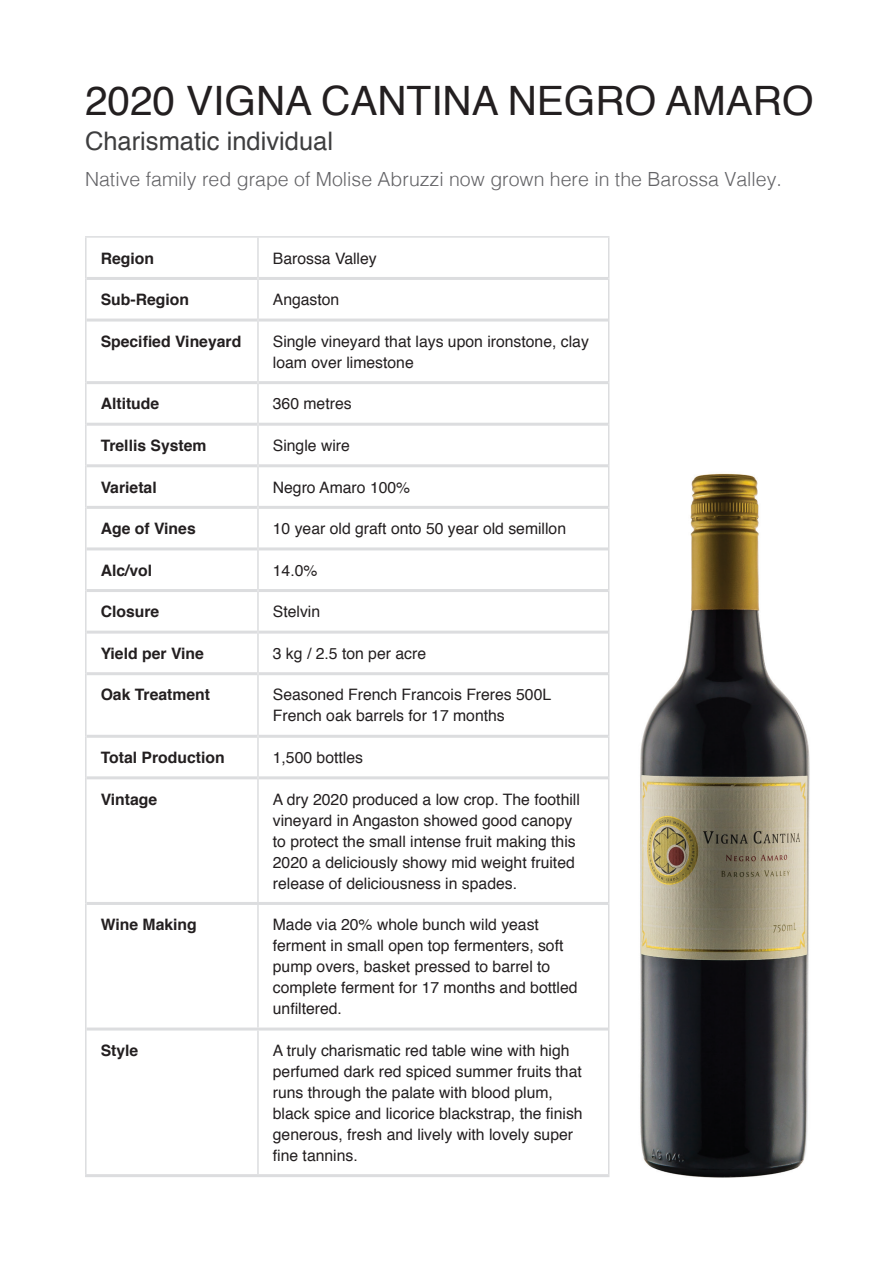
<style>
.page{position:relative;width:893px;height:1263px;background:#fff}
.page>*{position:absolute;margin:0;border:0;box-sizing:border-box;transform-origin:0 0}
.t1{font:40.5px "Helvetica";color:#231f20}
.t2{font:25.5px "Helvetica";color:#3e3e3f}
.t3{font:300 19.5px "Helvetica";color:#636366}
.t4{font:15.75px/21px "Helvetica";color:#231f20}
.t5{font:700 15.75px "Helvetica";color:#231f20}
</style>
<div class="page">
<img style="left:640px;top:473px;width:170px;height:705px">
<hr style="left:87px;top:277px;width:170px;height:3px;background:#dcdddf">
<hr style="left:259px;top:277px;width:349px;height:3px;background:#dcdddf">
<hr style="left:87px;top:319px;width:170px;height:3px;background:#dcdddf">
<hr style="left:259px;top:319px;width:349px;height:3px;background:#dcdddf">
<hr style="left:87px;top:381px;width:170px;height:3px;background:#dcdddf">
<hr style="left:259px;top:381px;width:349px;height:3px;background:#dcdddf">
<hr style="left:87px;top:423px;width:170px;height:3px;background:#dcdddf">
<hr style="left:259px;top:423px;width:349px;height:3px;background:#dcdddf">
<hr style="left:87px;top:464px;width:170px;height:3px;background:#dcdddf">
<hr style="left:259px;top:464px;width:349px;height:3px;background:#dcdddf">
<hr style="left:87px;top:506px;width:170px;height:3px;background:#dcdddf">
<hr style="left:259px;top:506px;width:349px;height:3px;background:#dcdddf">
<hr style="left:87px;top:547px;width:170px;height:3px;background:#dcdddf">
<hr style="left:259px;top:547px;width:349px;height:3px;background:#dcdddf">
<hr style="left:87px;top:589px;width:170px;height:3px;background:#dcdddf">
<hr style="left:259px;top:589px;width:349px;height:3px;background:#dcdddf">
<hr style="left:87px;top:631px;width:170px;height:3px;background:#dcdddf">
<hr style="left:259px;top:631px;width:349px;height:3px;background:#dcdddf">
<hr style="left:87px;top:672px;width:170px;height:3px;background:#dcdddf">
<hr style="left:259px;top:672px;width:349px;height:3px;background:#dcdddf">
<hr style="left:87px;top:735px;width:170px;height:3px;background:#dcdddf">
<hr style="left:259px;top:735px;width:349px;height:3px;background:#dcdddf">
<hr style="left:87px;top:776px;width:170px;height:3px;background:#dcdddf">
<hr style="left:259px;top:776px;width:349px;height:3px;background:#dcdddf">
<hr style="left:85px;top:236px;width:173px;height:2px;background:#dcdddf">
<hr style="left:85px;top:238px;width:2px;height:40px;background:#dcdddf">
<hr style="left:258px;top:236px;width:351px;height:2px;background:#dcdddf">
<hr style="left:257px;top:238px;width:2px;height:40px;background:#dcdddf">
<hr style="left:608px;top:238px;width:1px;height:40px;background:#dcdddf">
<hr style="left:85px;top:278px;width:2px;height:42px;background:#dcdddf">
<hr style="left:257px;top:278px;width:2px;height:42px;background:#dcdddf">
<hr style="left:608px;top:278px;width:1px;height:42px;background:#dcdddf">
<hr style="left:85px;top:320px;width:2px;height:63px;background:#dcdddf">
<hr style="left:257px;top:320px;width:2px;height:63px;background:#dcdddf">
<hr style="left:608px;top:320px;width:1px;height:63px;background:#dcdddf">
<hr style="left:85px;top:383px;width:2px;height:41px;background:#dcdddf">
<hr style="left:257px;top:383px;width:2px;height:41px;background:#dcdddf">
<hr style="left:608px;top:383px;width:1px;height:41px;background:#dcdddf">
<hr style="left:85px;top:424px;width:2px;height:42px;background:#dcdddf">
<hr style="left:257px;top:424px;width:2px;height:42px;background:#dcdddf">
<hr style="left:608px;top:424px;width:1px;height:42px;background:#dcdddf">
<hr style="left:85px;top:466px;width:2px;height:41px;background:#dcdddf">
<hr style="left:257px;top:466px;width:2px;height:41px;background:#dcdddf">
<hr style="left:608px;top:466px;width:1px;height:41px;background:#dcdddf">
<hr style="left:85px;top:507px;width:2px;height:42px;background:#dcdddf">
<hr style="left:257px;top:507px;width:2px;height:42px;background:#dcdddf">
<hr style="left:608px;top:507px;width:1px;height:42px;background:#dcdddf">
<hr style="left:85px;top:549px;width:2px;height:41px;background:#dcdddf">
<hr style="left:257px;top:549px;width:2px;height:41px;background:#dcdddf">
<hr style="left:608px;top:549px;width:1px;height:41px;background:#dcdddf">
<hr style="left:85px;top:590px;width:2px;height:42px;background:#dcdddf">
<hr style="left:257px;top:590px;width:2px;height:42px;background:#dcdddf">
<hr style="left:608px;top:590px;width:1px;height:42px;background:#dcdddf">
<hr style="left:85px;top:632px;width:2px;height:42px;background:#dcdddf">
<hr style="left:257px;top:632px;width:2px;height:42px;background:#dcdddf">
<hr style="left:608px;top:632px;width:1px;height:42px;background:#dcdddf">
<hr style="left:85px;top:674px;width:2px;height:62px;background:#dcdddf">
<hr style="left:257px;top:674px;width:2px;height:62px;background:#dcdddf">
<hr style="left:608px;top:674px;width:1px;height:62px;background:#dcdddf">
<hr style="left:85px;top:736px;width:2px;height:42px;background:#dcdddf">
<hr style="left:257px;top:736px;width:2px;height:42px;background:#dcdddf">
<hr style="left:608px;top:736px;width:1px;height:42px;background:#dcdddf">
<hr style="left:85px;top:778px;width:2px;height:125px;background:#dcdddf">
<hr style="left:257px;top:778px;width:2px;height:124px;background:#dcdddf">
<hr style="left:608px;top:778px;width:1px;height:125px;background:#dcdddf">
<hr style="left:85px;top:903px;width:2px;height:126px;background:#dcdddf">
<hr style="left:85px;top:1029px;width:2px;height:145px;background:#dcdddf">
<hr style="left:87px;top:902px;width:171px;height:3px;background:#dcdddf">
<hr style="left:258px;top:902px;width:350px;height:3px;background:#dcdddf">
<hr style="left:257px;top:905px;width:2px;height:122px;background:#dcdddf">
<hr style="left:257px;top:1030px;width:2px;height:144px;background:#dcdddf">
<hr style="left:608px;top:903px;width:1px;height:126px;background:#dcdddf">
<hr style="left:608px;top:1029px;width:1px;height:145px;background:#dcdddf">
<hr style="left:87px;top:1027px;width:171px;height:3px;background:#dcdddf">
<hr style="left:85px;top:1174px;width:173px;height:3px;background:#dcdddf">
<hr style="left:258px;top:1027px;width:350px;height:3px;background:#dcdddf">
<hr style="left:258px;top:1174px;width:351px;height:3px;background:#dcdddf">
<h1 class="t1" style="left:85px;top:70px;width:730px">2020 VIGNA CANTINA NEGRO AMARO</h1>
<h2 class="t2" style="left:85px;top:122px;width:249px">Charismatic individual</h2>
<p class="t3" style="left:85px;top:163px;width:698px">Native family red grape of Molise Abruzzi now grown here in the Barossa Valley.</p>
<p class="t5" style="left:101px;top:245px;width:55px">Region</p>
<p class="t4" style="left:273px;top:248px;width:105px">Barossa Valley</p>
<p class="t5" style="left:101px;top:287px;width:90px">Sub-Region</p>
<p class="t4" style="left:273px;top:290px;width:68px">Angaston</p>
<p class="t5" style="left:101px;top:328px;width:142px">Specified Vineyard</p>
<p class="t4" style="left:273px;top:331px;width:318px">Single vineyard that lays upon ironstone, clay loam over limestone</p>
<p class="t5" style="left:101px;top:391px;width:60px">Altitude</p>
<p class="t4" style="left:273px;top:394px;width:80px">360 metres</p>
<p class="t5" style="left:101px;top:433px;width:107px">Trellis System</p>
<p class="t4" style="left:273px;top:435px;width:79px">Single wire</p>
<p class="t5" style="left:101px;top:474px;width:58px">Varietal</p>
<p class="t4" style="left:273px;top:477px;width:139px">Negro Amaro 100%</p>
<p class="t5" style="left:101px;top:516px;width:97px">Age of Vines</p>
<p class="t4" style="left:273px;top:518px;width:295px">10 year old graft onto 50 year old semillon</p>
<p class="t5" style="left:101px;top:557px;width:53px">Alc/vol</p>
<p class="t4" style="left:273px;top:560px;width:46px">14.0%</p>
<p class="t5" style="left:101px;top:599px;width:60px">Closure</p>
<p class="t4" style="left:273px;top:602px;width:49px">Stelvin</p>
<p class="t5" style="left:101px;top:641px;width:105px">Yield per Vine</p>
<p class="t4" style="left:273px;top:643px;width:155px">3 kg / 2.5 ton per acre</p>
<p class="t5" style="left:101px;top:682px;width:111px">Oak Treatment</p>
<p class="t4" style="left:273px;top:685px;width:280px">Seasoned French Francois Freres 500L<br>French oak barrels for 17 months</p>
<p class="t5" style="left:101px;top:745px;width:125px">Total Production</p>
<p class="t4" style="left:273px;top:747px;width:92px">1,500 bottles</p>
<p class="t5" style="left:101px;top:786px;width:58px">Vintage</p>
<p class="t4" style="left:273px;top:789px;width:309px">A dry 2020 produced a low crop. The foothill vineyard in Angaston showed good canopy to protect the small intense fruit making this 2020 a deliciously showy mid weight fruited release of deliciousness in spades.</p>
<p class="t5" style="left:101px;top:912px;width:98px">Wine Making</p>
<p class="t4" style="left:273px;top:915px;width:306px">Made via 20% whole bunch wild yeast ferment in small open top fermenters, soft pump overs, basket pressed to barrel to complete ferment for 17 months and bottled unfiltered.</p>
<p class="t5" style="left:101px;top:1037px;width:39px">Style</p>
<p class="t4" style="left:273px;top:1040px;width:311px">A truly charismatic red table wine with high perfumed dark red spiced summer fruits that runs through the palate with blood plum, black spice and licorice blackstrap, the finish generous, fresh and lively with lovely super fine tannins.</p>
</div>
